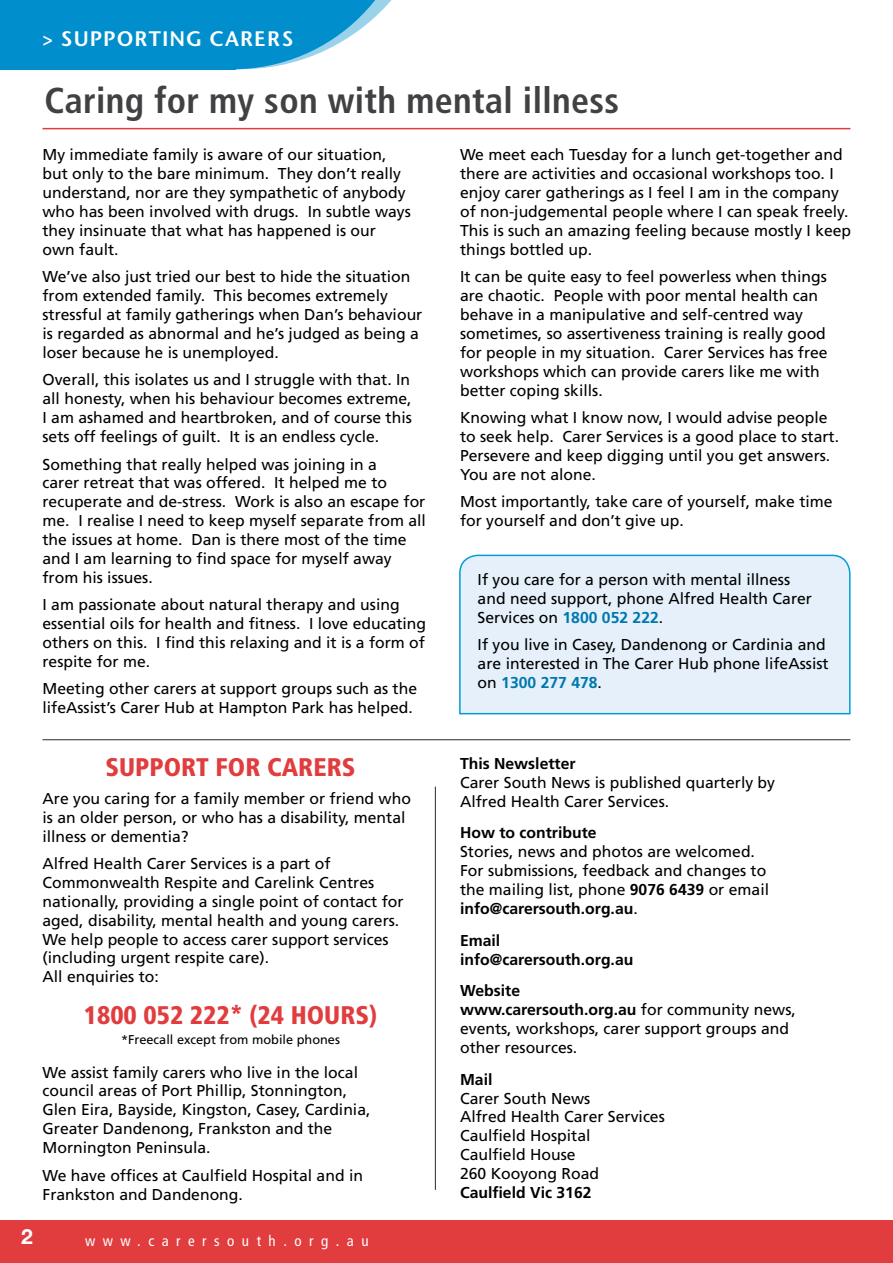
<style>
.page{position:relative;width:893px;height:1263px;background:#fff}
.page>*{position:absolute;margin:0;border:0;box-sizing:border-box;transform-origin:0 0}
.t1{font:700 condensed 36px "Frutiger LT Std";letter-spacing:.01em;color:#414042}
.t2{font:900 condensed 25.5px "Frutiger LT Std";color:#e13c3e}
.t3{font:21px "Stone Sans SCITC Semi";letter-spacing:.05em;color:#fff}
.t4{font:700 21px "Helvetica Neue LT Std";color:#fff}
.t5{font:15.75px/18.9px "Frutiger LT Std";color:#000}
.t6{font:700 15.75px/18.9px "Frutiger LT Std";color:#000}
.t7{font:condensed 15px "Frutiger LT Std";letter-spacing:.5em;color:#fff}
.t8{font:12.75px "Frutiger LT Std";color:#000}
.s1{font-weight:700;color:#0078ae}
.s2{font-weight:700}
</style>
<div class="page">
<div style="left:0;top:1220px;width:893px;height:43px;background:#e13c3e"></div>
<hr style="left:43px;top:128px;width:807px;height:1px;background:#e13c3e">
<svg style="left:235px;top:0;width:157px;height:69px"></svg>
<div style="left:0;top:0;width:235px;height:69px;background:#008ecc"></div>
<hr style="left:435px;top:787px;width:1px;height:403px;background:#414042">
<hr style="left:43px;top:739px;width:807px;height:1px;background:#414042">
<div style="left:459px;top:554px;width:392px;height:161px;background:#e5f0fa"></div>
<h3 class="t3" style="left:41px;top:25px;width:253px">&gt; SUPPORTING CARERS</h3>
<h1 class="t1" style="left:44px;top:79px;width:576px">Caring for my son with mental illness</h1>
<p class="t5" style="left:43px;top:146px;width:370px">My immediate family is aware of our situation, but only to the bare minimum. They don’t really understand, nor are they sympathetic of anybody who has been involved with drugs. In subtle ways they insinuate that what has happened is our own fault.</p>
<p class="t5" style="left:43px;top:267px;width:381px">We’ve also just tried our best to hide the situation from extended family. This becomes extremely stressful at family gatherings when Dan’s behaviour is regarded as abnormal and he’s judged as being a loser because he is unemployed.</p>
<p class="t5" style="left:43px;top:371px;width:371px;text-align:justify">Overall, this isolates us and I struggle with that. In all honesty, when his behaviour becomes extreme, I am ashamed and heartbroken, and of course this sets off feelings of guilt. It is an endless cycle.</p>
<p class="t5" style="left:43px;top:455px;width:385px">Something that really helped was joining in a<br>carer retreat that was offered. It helped me to recuperate and de-stress. Work is also an escape for me. I realise I need to keep myself separate from all the issues at home. Dan is there most of the time and I am learning to find space for myself away from his issues.</p>
<p class="t5" style="left:43px;top:595px;width:385px">I am passionate about natural therapy and using essential oils for health and fitness. I love educating others on this. I find this relaxing and it is a form of respite for me.</p>
<p class="t5" style="left:43px;top:680px;width:376px">Meeting other carers at support groups such as the lifeAssist’s Carer Hub at Hampton Park has helped.</p>
<h2 class="t2" style="left:106px;top:752px;width:251px">SUPPORT FOR CARERS</h2>
<p class="t5" style="left:43px;top:789px;width:370px">Are you caring for a family member or friend who is an older person, or who has a disability, mental illness or dementia?</p>
<p class="t5" style="left:43px;top:854px;width:363px">Alfred Health Carer Services is a part of Commonwealth Respite and Carelink Centres nationally, providing a single point of contact for aged, disability, mental health and young carers.<br>We help people to access carer support services (including urgent respite care).<br>All enquiries to:</p>
<h2 class="t2" style="left:84px;top:1000px;width:239px">1800 052 222* (24 HOURS</h2>
<h2 class="t2" style="left:369px;top:1000px;width:10px">)</h2>
<p class="t8" style="left:121px;top:1032px;width:220px">*Freecall except from mobile phones</p>
<p class="t5" style="left:43px;top:1063px;width:329px">We assist family carers who live in the local council areas of Port Phillip, Stonnington, Glen Eira, Bayside, Kingston, Casey, Cardinia, Greater Dandenong, Frankston and the Mornington Peninsula.</p>
<p class="t5" style="left:43px;top:1166px;width:322px">We have offices at Caulfield Hospital and in<br>Frankston and Dandenong.</p>
<h3 class="t4" style="left:21px;top:1223px;width:13px">2</h3>
<p class="t7" style="left:85px;top:1231px;width:285px">www.carersouth.org.au</p>
<p class="t5" style="left:460px;top:146px;width:393px">We meet each Tuesday for a lunch get-together and there are activities and occasional workshops too. I enjoy carer gatherings as I feel I am in the company of non-judgemental people where I can speak freely.<br>This is such an amazing feeling because mostly I keep things bottled up.</p>
<p class="t5" style="left:460px;top:267px;width:369px">It can be quite easy to feel powerless when things are chaotic. People with poor mental health can behave in a manipulative and self-centred way sometimes, so assertiveness training is really good for people in my situation. Carer Services has free workshops which can provide carers like me with better coping skills.</p>
<p class="t5" style="left:460px;top:408px;width:381px">Knowing what I know now, I would advise people to seek help. Carer Services is a good place to start.<br>Persevere and keep digging until you get answers.<br>You are not alone.</p>
<p class="t5" style="left:460px;top:492px;width:374px">Most importantly, take care of yourself, make time for yourself and don’t give up.</p>
<p class="t5" style="left:478px;top:570px;width:336px">If you care for a person with mental illness and need support, phone Alfred Health Carer<br>Services on <span class="s1">1800 052 222</span>.</p>
<p class="t5" style="left:478px;top:635px;width:352px">If you live in Casey, Dandenong or Cardinia and are interested in The Carer Hub phone lifeAssist on <span class="s1">1300 277 478</span>.</p>
<p class="t6" style="left:460px;top:754px;width:117px">This Newsletter</p>
<p class="t5" style="left:460px;top:773px;width:317px">Carer South News is published quarterly by<br>Alfred Health Carer Services.</p>
<p class="t6" style="left:460px;top:823px;width:138px">How to contribute</p>
<p class="t5" style="left:460px;top:842px;width:311px">Stories, news and photos are welcomed.<br>For submissions, feedback and changes to the mailing list, phone <span class="s2">9076 6439</span> or email <span class="s2">info@carersouth.org.au</span>.</p>
<p class="t6" style="left:460px;top:931px;width:175px">Email info@carersouth.org.au</p>
<p class="t5" style="left:460px;top:981px;width:337px"><span class="s2">Website<br>www.carersouth.org.au</span> for community news, events, workshops, carer support groups and other resources.</p>
<p class="t6" style="left:460px;top:1070px;width:34px">Mail</p>
<p class="t5" style="left:460px;top:1089px;width:206px">Carer South News<br>Alfred Health Carer Services<br>Caulfield Hospital<br>Caulfield House<br>260 Kooyong Road</p>
<p class="t6" style="left:460px;top:1183px;width:133px">Caulfield Vic 3162</p>
</div>
